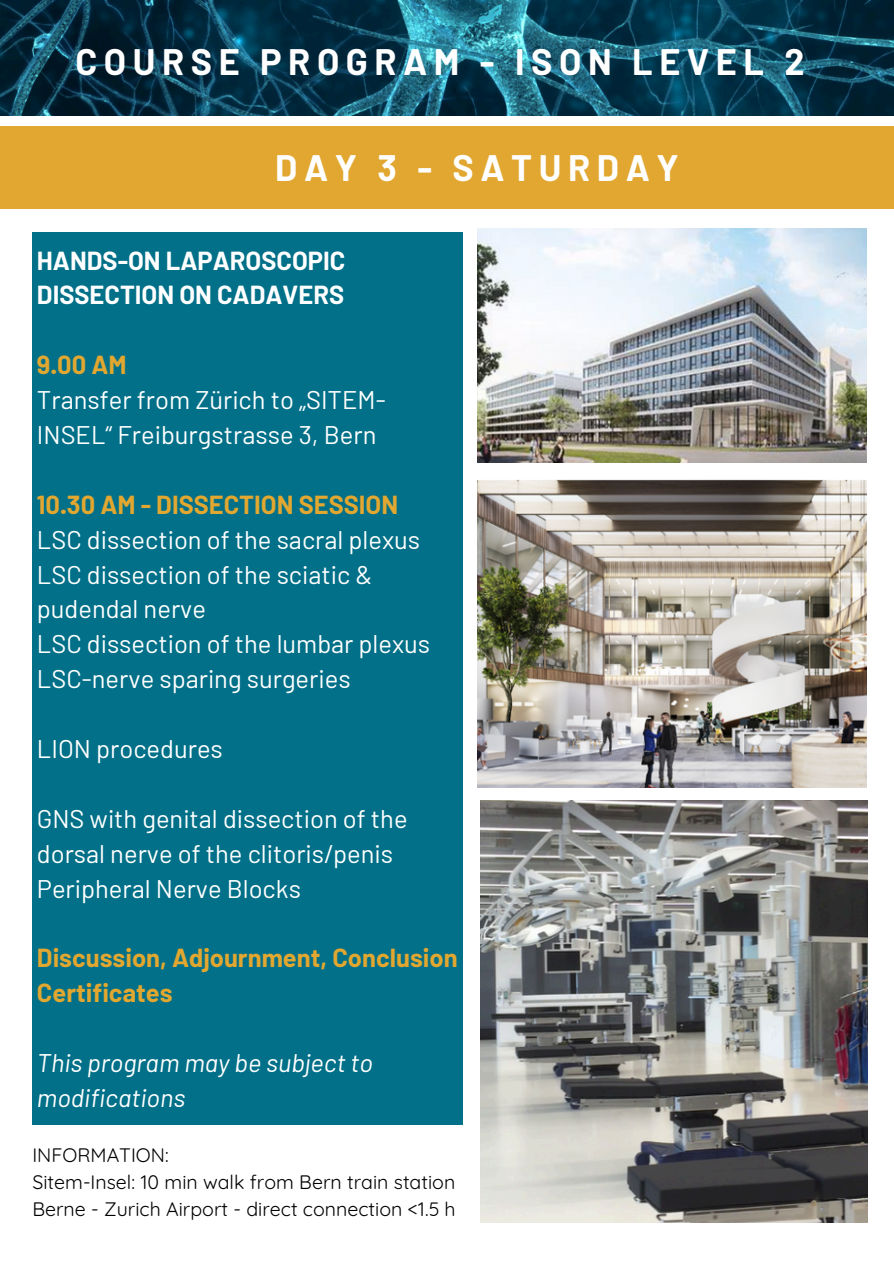
<style>
.page{position:relative;width:894px;height:1264px;background:#fff}
.page>*{position:absolute;margin:0;border:0;box-sizing:border-box;transform-origin:0 0}
.t1{font:700 36px "Barlow";letter-spacing:.185em;color:#fff}
.t2{font:25.5px/35px "Barlow";color:#fff}
.t3{font:700 25.5px/35px "Barlow";color:#e1a730}
.t4{font:700 25.5px/34.8px "Barlow";color:#fff}
.t5{font:italic 25.5px/34.8px "Barlow";color:#fff}
.t6{font:19.5px "Quicksand";color:#000}
.s1{font-weight:700;color:#e1a730}
</style>
<div class="page">
<div style="left:0;top:125px;width:893px;height:83px;background:#e1a730"></div>
<img style="left:0;top:0;width:893px;height:115px">
<div style="left:32px;top:232px;width:431px;height:892px;background:#017088"></div>
<img style="left:477px;top:229px;width:389px;height:234px">
<img style="left:477px;top:480px;width:389px;height:307px">
<img style="left:480px;top:800px;width:386px;height:422px">
<p class="t1" style="left:75px;top:38px;width:730px">COURSE PROGRAM - ISON LEVEL 2</p>
<p class="t1" style="left:275px;top:144px;width:405px">DAY 3 - SATURDAY</p>
<h1 class="t4" style="left:37px;top:242px;width:310px">HANDS-ON LAPAROSCOPIC<br>DISSECTION ON CADAVERS</h1>
<h1 class="t2" style="left:37px;top:346px;width:350px"><span class="s1">9.00 AM<br></span>Transfer from Zürich to „SITEM-<br>INSEL“ Freiburgstrasse 3, Bern</h1>
<p class="t2" style="left:37px;top:486px;width:395px"><span class="s1">10.30 AM - DISSECTION SESSION<br></span>LSC dissection of the sacral plexus<br>LSC dissection of the sciatic &amp; pudendal nerve<br>LSC dissection of the lumbar plexus<br>LSC-nerve sparing surgeries</p>
<h2 class="t2" style="left:37px;top:730px;width:187px">LION procedures</h2>
<h4 class="t2" style="left:37px;top:800px;width:372px">GNS with genital dissection of the dorsal nerve of the clitoris/penis<br>Peripheral Nerve Blocks</h4>
<h4 class="t3" style="left:37px;top:939px;width:422px">Discussion, Adjournment, Conclusion<br>Certificates</h4>
<h4 class="t5" style="left:37px;top:1044px;width:337px">This program may be subject to modifications</h4>
<p class="t6" style="left:32px;top:1142px;width:138px">INFORMATION:</p>
<p class="t6" style="left:32px;top:1169px;width:424px">Sitem-Insel: 10 min walk from Bern train station</p>
<p class="t6" style="left:32px;top:1196px;width:424px">Berne - Zurich Airport - direct connection &lt;1.5 h</p>
</div>
